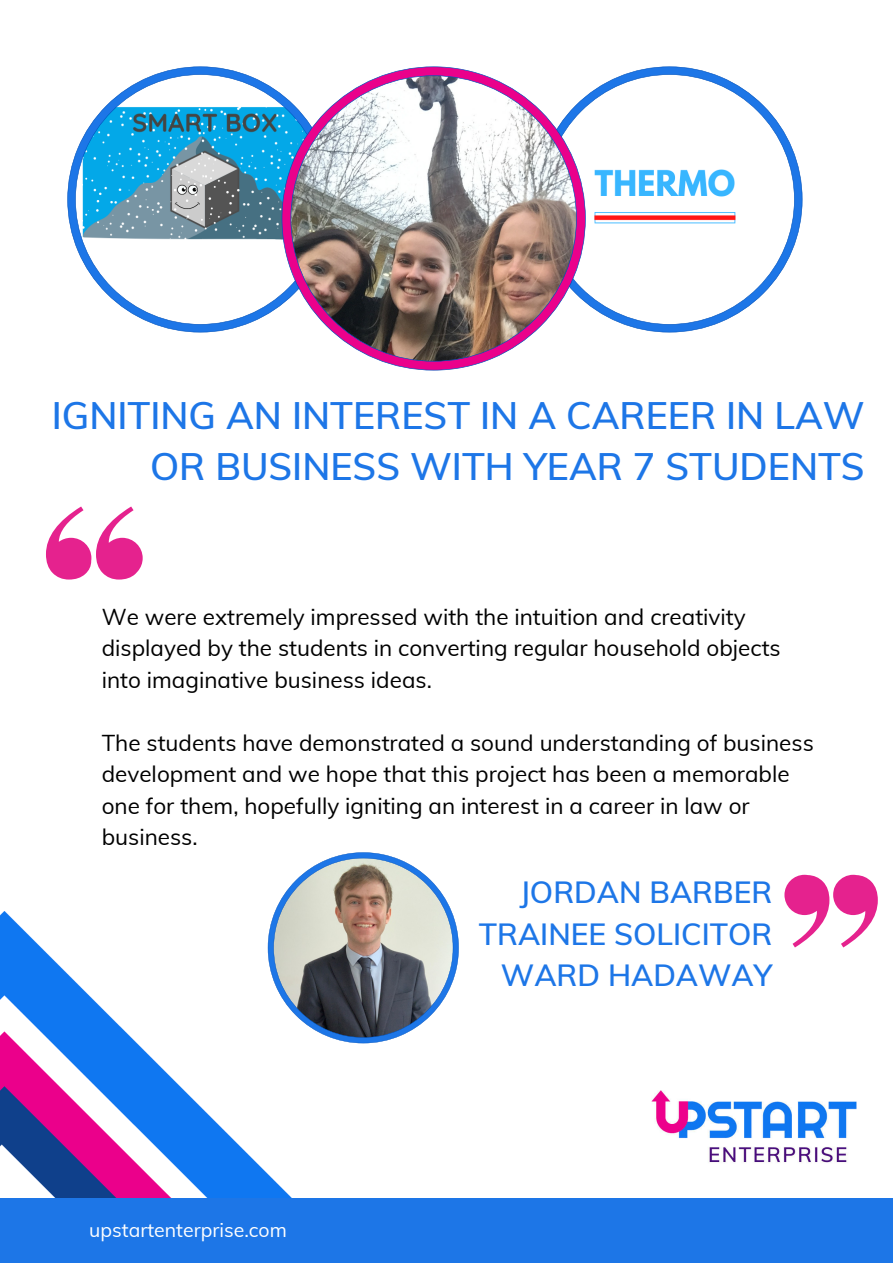
<style>
.page{position:relative;width:893px;height:1264px;background:#fff}
.page>*{position:absolute;margin:0;border:0;box-sizing:border-box;transform-origin:0 0}
.t1{font:600 37.5px/51.8px "Muli";color:#1d76e7;text-align:right}
.t2{font:600 30px/41.5px "Muli";color:#1d76e7;text-align:right}
.t3{font:22.5px/31.5px "Muli";color:#000}
.t4{font:19.5px "Muli";color:#fff}
</style>
<div class="page">
<img style="left:0;top:911px;width:370px;height:286px">
<div style="left:0;top:1197px;width:892px;height:65px;background:#1d76e7"></div>
<img style="left:651px;top:1090px;width:206px;height:73px">
<svg style="left:67px;top:66px;width:214px;height:266px"></svg>
<svg style="left:585px;top:66px;width:217px;height:266px"></svg>
<svg style="left:46px;top:506px;width:97px;height:73px"></svg>
<svg style="left:784px;top:874px;width:93px;height:73px"></svg>
<svg style="left:268px;top:852px;width:191px;height:191px"></svg>
<img style="left:281px;top:66px;width:304px;height:304px">
<h1 class="t1" style="left:52px;top:388px;width:814px">IGNITING AN INTEREST IN A CAREER IN LAW<br>OR BUSINESS WITH YEAR 7 STUDENTS</h1>
<p class="t3" style="left:102px;top:600px;width:680px">We were extremely impressed with the intuition and creativity displayed by the students in converting regular household objects into imaginative business ideas.</p>
<p class="t3" style="left:102px;top:726px;width:713px">The students have demonstrated a sound understanding of business development and we hope that this project has been a memorable one for them, hopefully igniting an interest in a career in law or business.</p>
<p class="t4" style="left:89px;top:1217px;width:199px">upstartenterprise.com</p>
<h2 class="t2" style="left:479px;top:871px;width:295px">JORDAN BARBER<br>TRAINEE SOLICITOR<br>WARD HADAWAY</h2>
</div>
